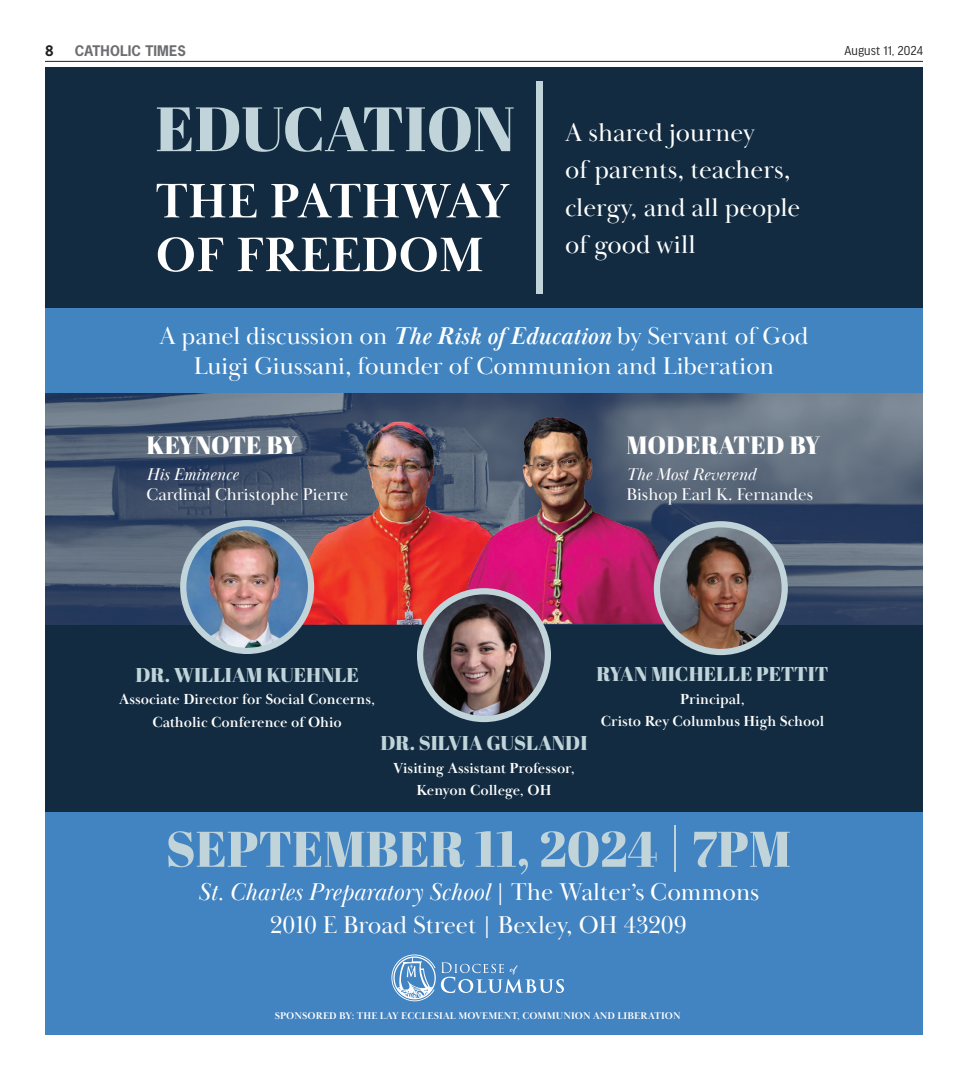
<style>
.page{position:relative;width:968px;height:1080px;background:#fff}
.page>*{position:absolute;margin:0;border:0;box-sizing:border-box;transform-origin:0 0}
.t1{font:62.5px "Abril Fatface";letter-spacing:-.005em;color:#c0d4da}
.t2{font:50px "Abril Fatface";color:#c0d4da}
.t3{font:700 50px/53.8px "Baskerville Display PT";color:#fff}
.t4{font:26.25px/37.5px "Baskerville Display PT";color:#fff}
.t5{font:25px/30px "Baskerville Display PT";color:#fff;text-align:center}
.t6{font:25px "Abril Fatface";color:#fff}
.t7{font:20px "Abril Fatface";color:#c0d4da}
.t8{font:17.5px "Baskerville Display PT";color:#fff}
.t9{font:italic 17.5px "Baskerville Display PT";color:#fff}
.t10{font:700 15px/22.5px "Baskerville Display PT";color:#fff;text-align:center}
.t11{font:700 13.75px "News Gothic Std";letter-spacing:.01em;color:#6c6d70}
.t12{font:13.75px "Good Headline Pro Narr";letter-spacing:.005em;color:#231f20}
.t13{font:700 13.75px "News Gothic Std";color:#231f20}
.t14{font:700 10px "Baskerville Display PT";letter-spacing:.01em;color:#fff}
.s1{font-weight:700;font-style:italic}
.s2{font-style:italic}
</style>
<div class="page">
<hr style="left:45px;top:61px;width:877px;height:1px;background:#231f20">
<div style="left:45px;top:68px;width:877px;height:967px;background:#122b40"></div>
<img style="left:45px;top:393px;width:877px;height:232px">
<div style="left:536px;top:82px;width:7px;height:212px;background:#c0d4da"></div>
<div style="left:45px;top:308px;width:877px;height:85px;background:#4184c0"></div>
<div style="left:45px;top:812px;width:877px;height:223px;background:#4283c1"></div>
<img style="left:366px;top:422px;width:32px;height:76px">
<img style="left:526px;top:417px;width:27px;height:20px">
<svg style="left:392px;top:955px;width:171px;height:46px"></svg>
<img style="left:183px;top:523px;width:128px;height:128px;border-radius:64px">
<div style="left:180px;top:520px;width:134px;height:134px;border:6px solid #c0d4da;border-radius:50%"></div>
<img style="left:420px;top:591px;width:128px;height:128px;border-radius:64px">
<div style="left:417px;top:588px;width:134px;height:134px;border:6px solid #c0d4da;border-radius:50%"></div>
<img style="left:657px;top:524px;width:127px;height:128px;border-radius:64px">
<div style="left:653px;top:521px;width:134px;height:134px;border:6px solid #c0d4da;border-radius:50%"></div>
<p class="t13" style="left:45px;top:41px;width:10px">8</p>
<p class="t11" style="left:75px;top:41px;width:112px">CATHOLIC TIMES</p>
<p class="t12" style="left:844px;top:44px;width:80px">August 11, 2024</p>
<h1 class="t1" style="left:155px;top:85px;width:361px">EDUCATION</h1>
<h2 class="t3" style="left:155px;top:176px;width:355px">THE PATHWAY<br>OF FREEDOM</h2>
<p class="t4" style="left:565px;top:114px;width:236px">A shared journey<br>of parents, teachers, clergy, and all people of good will</p>
<p class="t5" style="left:159px;top:321px;width:650px">A panel discussion on <span class="s1">The Risk of Education</span> by Servant of God<br>Luigi Giussani, founder of Communion and Liberation</p>
<p class="t6" style="left:146px;top:427px;width:153px">KEYNOTE BY</p>
<p class="t9" style="left:146px;top:464px;width:93px">His Eminence</p>
<p class="t8" style="left:146px;top:484px;width:203px">Cardinal Christophe Pierre</p>
<p class="t6" style="left:626px;top:427px;width:195px">MODERATED BY</p>
<p class="t9" style="left:626px;top:464px;width:131px">The Most Reverend</p>
<p class="t8" style="left:626px;top:484px;width:188px">Bishop Earl K. Fernandes</p>
<p class="t7" style="left:135px;top:661px;width:225px">DR. WILLIAM KUEHNLE</p>
<p class="t10" style="left:119px;top:689px;width:257px">Associate Director for Social Concerns,<br>Catholic Conference of Ohio</p>
<p class="t7" style="left:380px;top:729px;width:208px">DR. SILVIA GUSLANDI</p>
<p class="t10" style="left:393px;top:757px;width:183px">Visiting Assistant Professor,<br>Kenyon College, OH</p>
<p class="t7" style="left:596px;top:660px;width:233px">RYAN MICHELLE PETTIT</p>
<p class="t10" style="left:601px;top:688px;width:225px">Principal,<br>Cristo Rey Columbus High School</p>
<h2 class="t2" style="left:166px;top:814px;width:626px">SEPTEMBER 11, 2024 | 7PM</h2>
<p class="t5" style="left:197px;top:876px;width:563px;line-height:33.2px"><span class="s2">St. Charles Preparatory School</span> | The Walter’s Commons<br>2010 E Broad Street | Bexley, OH 43209</p>
<p class="t14" style="left:275px;top:1009px;width:407px">SPONSORED BY: THE LAY ECCLESIAL MOVEMENT, COMMUNION AND LIBERATION</p>
</div>
